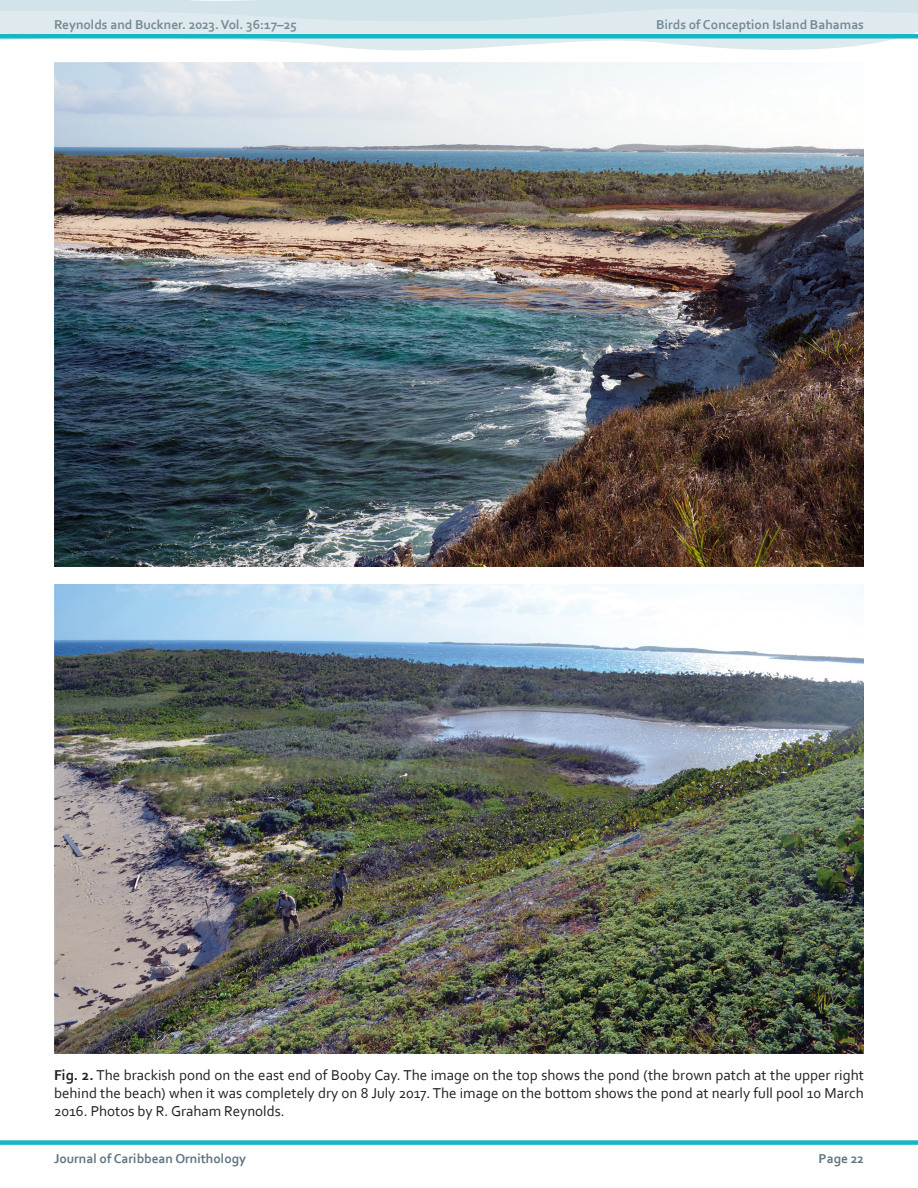
<style>
.page{position:relative;width:918px;height:1188px;background:#fff}
.page>*{position:absolute;margin:0;border:0;box-sizing:border-box;transform-origin:0 0}
.Figure_Legend__P{font:15px/18px "Corbel";color:#231f20;text-align:justify}
.t1{font:700 13.5px "Corbel";color:#758b95}
.t2{font:700 13.5px "Corbel";color:#5f7682}
.s1{font-weight:700}
</style>
<div class="page">
<svg style="left:0;top:0;width:918px;height:51px;fill:#deeaee"></svg>
<div style="left:0;top:1140px;width:918px;height:5px;background:#16b7c3"></div>
<img style="left:54px;top:62px;width:810px;height:504px">
<img style="left:54px;top:584px;width:810px;height:470px">
<div style="left:0;top:34px;width:918px;height:5px;background:#16b7c3"></div>
<p class="t1" style="left:54px;top:16px;width:244px">Reynolds and Buckner. 2023. Vol. 36:17–25</p>
<p class="t1" style="left:656px;top:16px;width:209px">Birds of Conception Island Bahamas</p>
<p class="Figure_Legend__P" style="left:54px;top:1066px;width:811px"><span class="s1">Fig. 2.</span> The brackish pond on the east end of Booby Cay. The image on the top shows the pond (the brown patch at the upper right behind the beach) when it was completely dry on 8 July 2017. The image on the bottom shows the pond at nearly full pool 10 March 2016. Photos by R. Graham Reynolds.</p>
<p class="t2" style="left:54px;top:1150px;width:194px">Journal of Caribbean Ornithology</p>
<p class="t2" style="left:819px;top:1150px;width:47px">Page 22</p>
</div>
